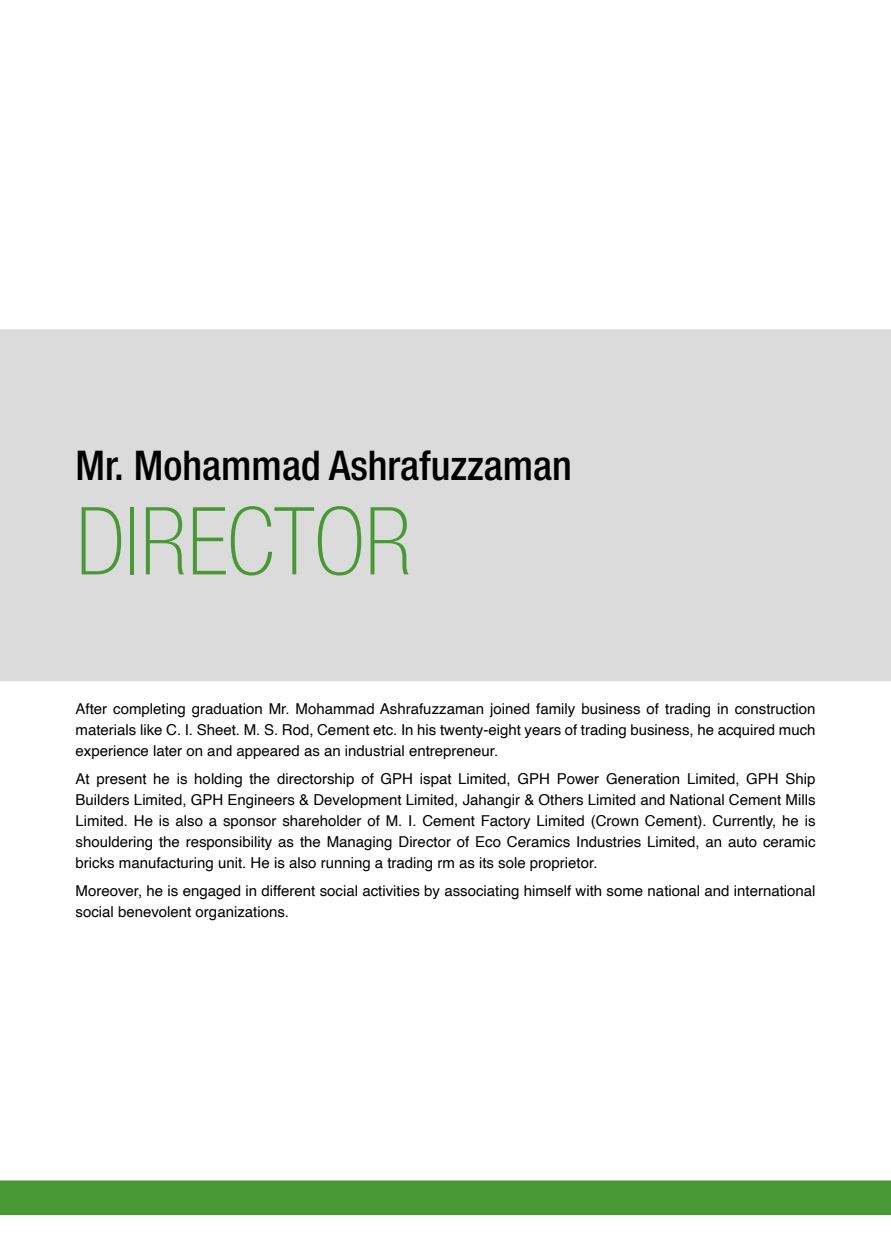
<style>
.page{position:relative;width:891px;height:1242px;background:#fff}
.page>*{position:absolute;margin:0;border:0;box-sizing:border-box;transform-origin:0 0}
.t1{font:100 condensed 94.05px "Helvetica Neue";color:#489835}
.t2{font:500 condensed 41.1px "Helvetica Neue";color:#000}
.t3{font:15px/21px "Helvetica";color:#000;text-align:justify}
</style>
<div class="page">
<div style="left:1px;top:329px;width:890px;height:352px;background:#dbdbdb"></div>
<img style="left:0;top:76px;width:1px;height:1130px">
<svg style="left:0;top:1178px;width:891px;height:37px"></svg>
<h2 class="t2" style="left:75px;top:441px;width:498px">Mr. Mohammad Ashrafuzzaman</h2>
<h1 class="t1" style="left:76px;top:489px;width:337px">DIRECTOR</h1>
<p class="t3" style="left:76px;top:699px;width:742px">After completing graduation Mr. Mohammad Ashrafuzzaman joined family business of trading in construction materials like C. I. Sheet. M. S. Rod, Cement etc. In his twenty-eight years of trading business, he acquired much experience later on and appeared as an industrial entrepreneur.</p>
<p class="t3" style="left:76px;top:769px;width:742px">At present he is holding the directorship of GPH ispat Limited, GPH Power Generation Limited, GPH Ship Builders Limited, GPH Engineers &amp; Development Limited, Jahangir &amp; Others Limited and National Cement Mills Limited. He is also a sponsor shareholder of M. I. Cement Factory Limited (Crown Cement). Currently, he is shouldering the responsibility as the Managing Director of Eco Ceramics Industries Limited, an auto ceramic bricks manufacturing unit. He is also running a trading rm as its sole proprietor.</p>
<p class="t3" style="left:76px;top:881px;width:741px">Moreover, he is engaged in different social activities by associating himself with some national and international social benevolent organizations.</p>
</div>
